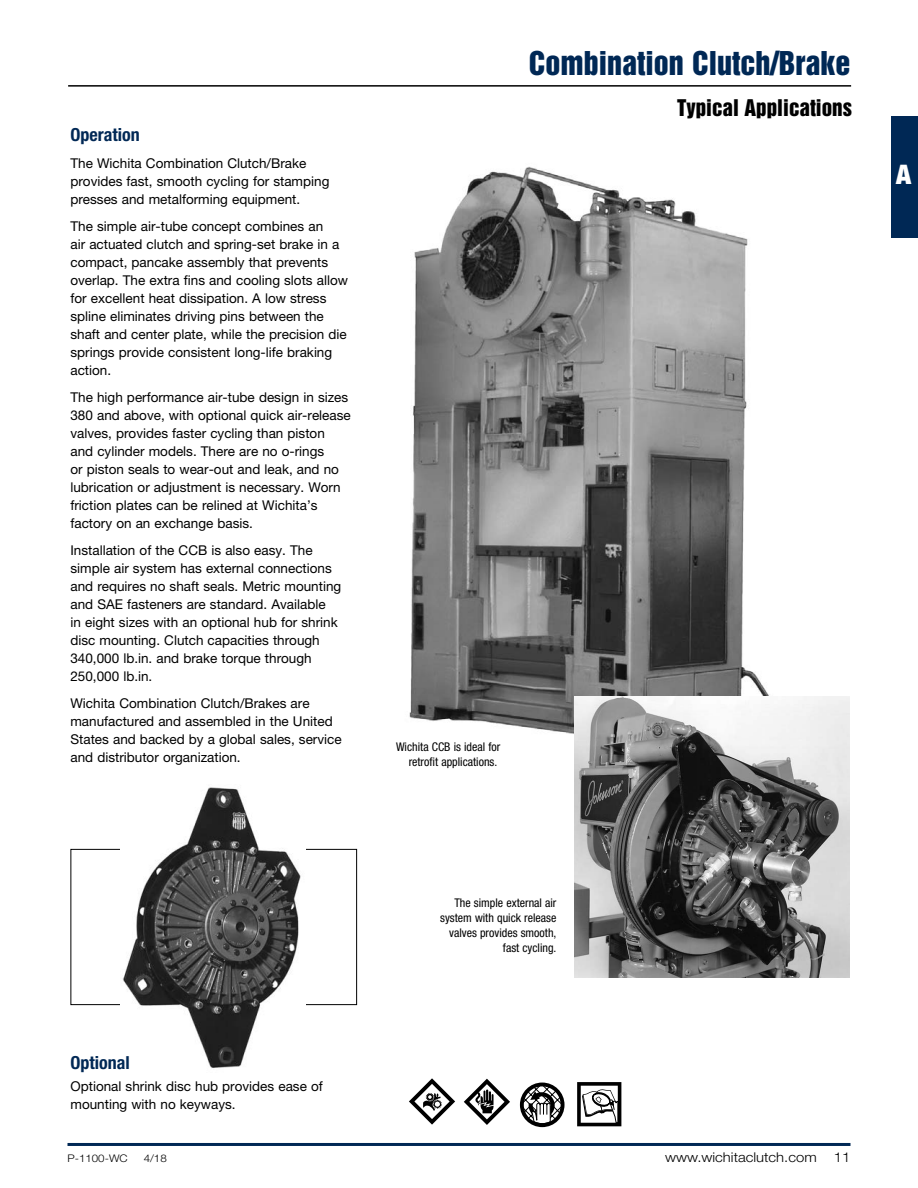
<style>
.page{position:relative;width:918px;height:1188px;background:#fff}
.page>*{position:absolute;margin:0;border:0;box-sizing:border-box;transform-origin:0 0}
.t1{font:30px "Helvetica Inserat LT Std";color:#002855}
.t2{font:900 condensed 27px "Helvetica Neue LT Std";color:#fff}
.Subhead{font:21px "Helvetica Inserat LT Std";color:#000}
.Head_14_16_6_Red{font:700 condensed 18px "Helvetica Neue LT Std";color:#002855}
.Head_12_14_3_Blue{font:700 condensed 18px "Helvetica Neue LT Std";color:#002855}
.Body_9_12_6{font:13.5px/18px "Helvetica Neue LT Std";color:#000}
.t3{font:300 13.5px "Helvetica Neue LT Std";color:#000;scale:1.1 1}
.Caption_8_10_5{font:condensed 12px/15px "Helvetica Neue LT Std";color:#000;text-align:right}
.t4{font:300 10.5px "Helvetica Neue LT Std";color:#000;scale:1.1 1}
</style>
<div class="page">
<hr style="left:68px;top:1143px;width:782px;height:3px;background:#002855">
<div style="left:892px;top:116px;width:26px;height:121px;background:#002855"></div>
<hr style="left:68px;top:85px;width:783px;height:2px;background:#000">
<div style="left:70px;top:849px;width:287px;height:156px;border:1px solid #000"></div>
<img style="left:120px;top:787px;width:185px;height:281px">
<img style="left:409px;top:166px;width:361px;height:568px">
<svg style="left:577px;top:1082px;width:44px;height:44px"></svg>
<svg style="left:520px;top:1083px;width:45px;height:45px"></svg>
<svg style="left:464px;top:1079px;width:46px;height:46px"></svg>
<svg style="left:409px;top:1078px;width:46px;height:47px"></svg>
<img style="left:574px;top:697px;width:275px;height:280px">
<p class="Head_14_16_6_Red" style="left:70px;top:124px;width:71px">Operation</p>
<p class="Body_9_12_6" style="left:70px;top:154px;width:260px">The Wichita Combination Clutch/Brake provides fast, smooth cycling for stamping presses and metalforming equipment.</p>
<p class="Body_9_12_6" style="left:70px;top:217px;width:279px">The simple air-tube concept combines an<br>air actuated clutch and spring-set brake in a compact, pancake assembly that prevents overlap. The extra fins and cooling slots allow for excellent heat dissipation. A low stress spline eliminates driving pins between the shaft and center plate, while the precision die springs provide consistent long-life braking action.</p>
<p class="Body_9_12_6" style="left:70px;top:388px;width:282px">The high performance air-tube design in sizes 380 and above, with optional quick air-release valves, provides faster cycling than piston and cylinder models. There are no o-rings<br>or piston seals to wear-out and leak, and no lubrication or adjustment is necessary. Worn friction plates can be relined at Wichita’s factory on an exchange basis.</p>
<p class="Body_9_12_6" style="left:70px;top:541px;width:272px">Installation of the CCB is also easy. The simple air system has external connections and requires no shaft seals. Metric mounting and SAE fasteners are standard. Available<br>in eight sizes with an optional hub for shrink disc mounting. Clutch capacities through 340,000 lb.in. and brake torque through 250,000 lb.in.</p>
<p class="Body_9_12_6" style="left:70px;top:694px;width:273px">Wichita Combination Clutch/Brakes are manufactured and assembled in the United States and backed by a global sales, service and distributor organization.</p>
<p class="t1" style="left:529px;top:45px;width:323px">Combination Clutch/Brake</p>
<p class="Subhead" style="left:677px;top:95px;width:176px">Typical Applications</p>
<p class="t2" style="left:896px;top:157px;width:17px">A</p>
<p class="Caption_8_10_5" style="left:396px;top:739px;width:106px">Wichita CCB is ideal for retrofit applications.</p>
<p class="Head_12_14_3_Blue" style="left:70px;top:1052px;width:61px">Optional</p>
<p class="Body_9_12_6" style="left:70px;top:1077px;width:254px">Optional shrink disc hub provides ease of mounting with no keyways.</p>
<p class="Caption_8_10_5" style="left:440px;top:895px;width:118px">The simple external air system with quick release valves provides smooth, fast cycling.</p>
<p class="t4" style="left:68px;top:1152px;width:56px">P-1100-WC</p>
<p class="t4" style="left:144px;top:1152px;width:23px">4/18</p>
<p class="t3" style="left:665px;top:1149px;width:139px">www.wichitaclutch.com</p>
<p class="t3" style="left:834px;top:1149px;width:17px">11</p>
</div>
